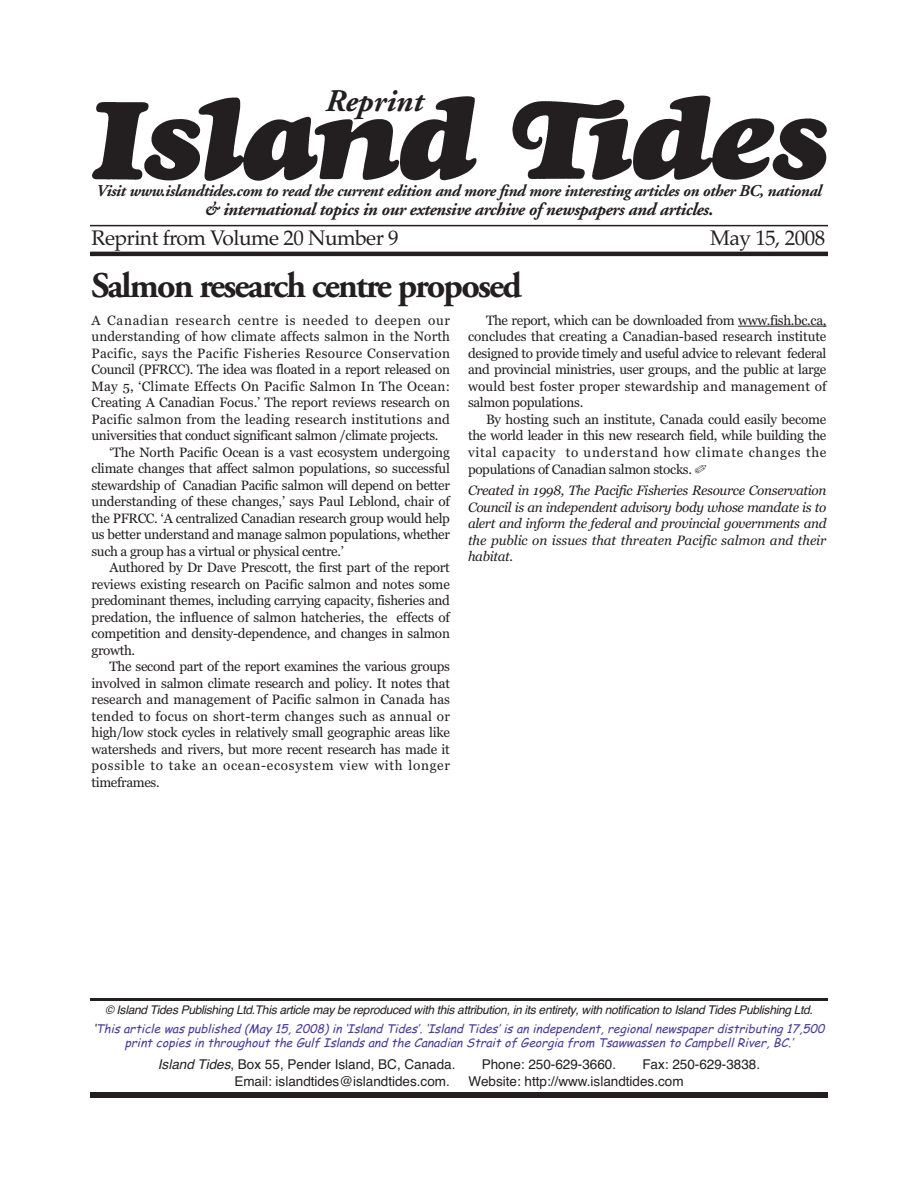
<style>
.page{position:relative;width:918px;height:1188px;background:#fff}
.page>*{position:absolute;margin:0;border:0;box-sizing:border-box;transform-origin:0 0}
.t1{font:700 36px "Adobe Garamond";letter-spacing:-.05em;color:#231f20}
.t2{font:italic 700 31.5px "Adobe Garamond";color:#231f20}
.t3{font:21px "Palatino";letter-spacing:-.025em;color:#231f20}
.t4{font:italic 700 18px "Adobe Garamond";letter-spacing:-.025em;color:#231f20}
.t5{font:italic 700 16.5px "Adobe Garamond";letter-spacing:-.025em;color:#231f20}
.t6{font:13.5px/16.5px "Georgia";letter-spacing:-.015em;color:#231f20;text-align:justify}
.t7{font:italic 13.5px/16.5px "Georgia";letter-spacing:-.005em;color:#231f20;text-align:justify}
.t8{font:13.5px "Helvetica";color:#231f20}
.t9{font:13.5px "Georgia";letter-spacing:.015em;color:#231f20}
.t10{font:13.5px "Georgia";letter-spacing:.05em;color:#231f20}
.t11{font:13.5px "Georgia";letter-spacing:.025em;color:#231f20}
.t12{font:13.5px "Georgia";letter-spacing:.01em;color:#231f20}
.t13{font:13.5px "Georgia";letter-spacing:.02em;color:#231f20}
.t14{font:italic 12px/14.5px "Comic Sans MS";color:#4d3c98;text-align:center}
.t15{font:italic 12px "Helvetica";color:#231f20}
.s1{color:#231f20}
.s2{font-style:italic}
</style>
<div class="page">
<hr style="left:738px;top:326px;width:88px;height:1px;background:#231f20">
<hr style="left:90px;top:225px;width:738px;height:1px;background:#231f20">
<hr style="left:90px;top:252px;width:738px;height:4px;background:#231f20">
<img style="left:92px;top:95px;width:735px;height:86px">
<hr style="left:90px;top:998px;width:738px;height:3px;background:#231f20">
<div style="left:90px;top:1092px;width:738px;height:6px;background:#231f20"></div>
<h2 class="t2" style="left:326px;top:89px;width:99px">Reprint</h2>
<p class="t5" style="left:96px;top:184px;width:727px">Visit www.islandtides.com to read the current edition and more find more interesting articles on other BC, national</p>
<h3 class="t4" style="left:205px;top:202px;width:510px">&amp; international topics in our extensive archive of newspapers and articles.</h3>
<h3 class="t3" style="left:92px;top:225px;width:309px">Reprint from Volume 20 Number 9</h3>
<h3 class="t3" style="left:710px;top:225px;width:117px">May 15, 2008</h3>
<h1 class="t1" style="left:92px;top:271px;width:432px">Salmon research centre proposed</h1>
<p class="t10" style="left:92px;top:312px;width:360px">A Canadian research centre is needed to deepen our</p>
<p class="t12" style="left:92px;top:329px;width:360px">understanding of how climate affects salmon in the North</p>
<p class="t11" style="left:92px;top:345px;width:360px">Pacific, says the Pacific Fisheries Resource Conservation</p>
<p class="t6" style="left:92px;top:362px;width:360px">Council (PFRCC). The idea was floated in a report released on</p>
<p class="t9" style="left:91px;top:378px;width:360px">May 5, ‘Climate Effects On Pacific Salmon In The Ocean:</p>
<p class="t6" style="left:91px;top:395px;width:360px">Creating A Canadian Focus.’ The report reviews research on</p>
<p class="t9" style="left:91px;top:411px;width:360px">Pacific salmon from the leading research institutions and</p>
<p class="t6" style="left:91px;top:428px;width:349px">universities that conduct significant salmon /climate projects.</p>
<p class="t6" style="left:109px;top:444px;width:342px">‘The North Pacific Ocean is a vast ecosystem undergoing</p>
<p class="t6" style="left:91px;top:461px;width:360px">climate changes that affect salmon populations, so successful</p>
<p class="t6" style="left:91px;top:477px;width:360px">stewardship of Canadian Pacific salmon will depend on better</p>
<p class="t6" style="left:91px;top:494px;width:360px">understanding of these changes,’ says Paul Leblond, chair of</p>
<p class="t6" style="left:91px;top:510px;width:360px">the PFRCC. ‘A centralized Canadian research group would help</p>
<p class="t6" style="left:91px;top:527px;width:360px">us better understand and manage salmon populations, whether</p>
<p class="t6" style="left:91px;top:543px;width:254px">such a group has a virtual or physical centre.’</p>
<p class="t6" style="left:109px;top:560px;width:342px">Authored by Dr Dave Prescott, the first part of the report</p>
<p class="t6" style="left:91px;top:576px;width:360px">reviews existing research on Pacific salmon and notes some</p>
<p class="t6" style="left:91px;top:593px;width:360px">predominant themes, including carrying capacity, fisheries and</p>
<p class="t6" style="left:91px;top:609px;width:360px">predation, the influence of salmon hatcheries, the effects of</p>
<p class="t6" style="left:91px;top:626px;width:360px">competition and density-dependence, and changes in salmon</p>
<p class="t6" style="left:91px;top:642px;width:45px">growth.</p>
<p class="t6" style="left:109px;top:659px;width:342px">The second part of the report examines the various groups</p>
<p class="t6" style="left:91px;top:675px;width:360px">involved in salmon climate research and policy. It notes that</p>
<p class="t6" style="left:91px;top:692px;width:360px">research and management of Pacific salmon in Canada has</p>
<p class="t13" style="left:91px;top:708px;width:360px">tended to focus on short-term changes such as annual or</p>
<p class="t6" style="left:91px;top:725px;width:360px">high/low stock cycles in relatively small geographic areas like</p>
<p class="t6" style="left:91px;top:741px;width:360px">watersheds and rivers, but more recent research has made it</p>
<p class="t10" style="left:91px;top:758px;width:360px">possible to take an ocean-ecosystem view with longer</p>
<p class="t6" style="left:91px;top:774px;width:70px">timeframes.</p>
<p class="t6" style="left:468px;top:312px;width:360px;text-indent:18px">The report, which can be downloaded from www.fish.bc.ca, concludes that creating a Canadian-based research institute designed to provide timely and useful advice to relevant federal and provincial ministries, user groups, and the public at large would best foster proper stewardship and management of salmon populations.</p>
<p class="t6" style="left:468px;top:411px;width:360px;text-indent:18px">By hosting such an institute, Canada could easily become the world leader in this new research field, while building the vital capacity to understand how climate changes the populations of Canadian salmon stocks. ✐</p>
<p class="t7" style="left:468px;top:482px;width:360px">Created in 1998, The Pacific Fisheries Resource Conservation Council is an independent advisory body whose mandate is to alert and inform the federal and provincial governments and the public on issues that threaten Pacific salmon and their habitat.</p>
<p class="t15" style="left:105px;top:1003px;width:713px">© Island Tides Publishing Ltd.This article may be reproduced with this attribution, in its entirety, with notification to Island Tides Publishing Ltd.</p>
<p class="t14" style="left:93px;top:1021px;width:736px"><span class="s1">‘</span>This article was published (May 15, 2008) in ‘Island Tides’. ‘Island Tides’ is an independent, regional newspaper distributing 17,500 print copies in throughout the Gulf Islands and the Canadian Strait of Georgia from Tsawwassen to Campbell River, BC.’</p>
<p class="t8" style="left:158px;top:1057px;width:299px"><span class="s2">IslandTides</span>, Box 55, Pender Island, BC, Canada.</p>
<p class="t8" style="left:482px;top:1057px;width:136px">Phone: 250-629-3660.</p>
<p class="t8" style="left:642px;top:1057px;width:119px">Fax: 250-629-3838.</p>
<p class="t8" style="left:234px;top:1073px;width:217px">Email: islandtides@islandtides.com.</p>
<p class="t8" style="left:469px;top:1073px;width:217px">Website: http://www.islandtides.com</p>
</div>
